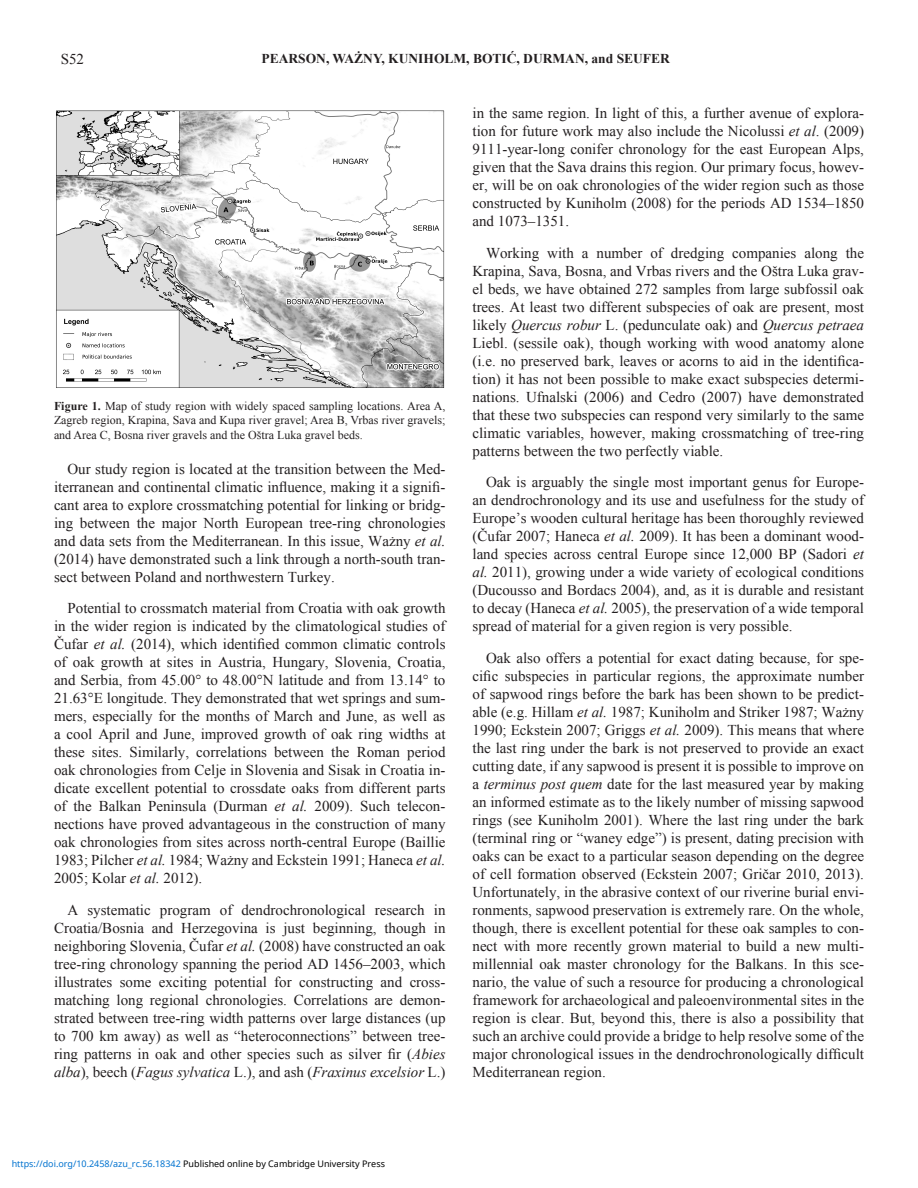
<style>
.page{position:relative;width:918px;height:1188px;background:#fff}
.page>*{position:absolute;margin:0;border:0;box-sizing:border-box;transform-origin:0 0}
.Body{font:15px/18px "Times New Roman";color:#231f20;text-align:justify}
.t1{font:700 13.5px "Times New Roman";color:#231f20}
.Fig__caption{font:12px/14.4px "Times New Roman";color:#231f20;text-align:justify}
.t2{font:9px "Noto Sans";color:#000}
.s1{font-weight:700}
.s2{font-style:italic}
.s3{color:#0172cf}
</style>
<div class="page">
<img style="left:56px;top:110px;width:389px;height:278px">
<p class="Body" style="left:61px;top:50px;width:25px">S52</p>
<p class="t1" style="left:262px;top:49px;width:410px">PEARSON, WAŻNY, KUNIHOLM, BOTIĆ, DURMAN, and SEUFER</p>
<p class="Fig__caption" style="left:54px;top:399px;width:393px"><span class="s1">Figure 1.</span> Map of study region with widely spaced sampling locations. Area A, Zagreb region, Krapina, Sava and Kupa river gravel; Area B, Vrbas river gravels; and Area C, Bosna river gravels and the Oštra Luka gravel beds.</p>
<p class="Body" style="left:54px;top:459px;width:393px;text-indent:14px">Our study region is located at the transition between the Med&shy;iterranean and continental climatic influence, making it a signifi&shy;cant area to explore crossmatching potential for linking or bridg&shy;ing between the major North European tree-ring chronologies and data sets from the Mediterranean. In this issue, Ważny <span class="s2">et al. </span>(2014) have demonstrated such a link through a north-south tran&shy;sect between Poland and northwestern Turkey.</p>
<p class="Body" style="left:54px;top:599px;width:393px;text-indent:14px">Potential to crossmatch material from Croatia with oak growth in the wider region is indicated by the climatological studies of Čufar <span class="s2">et al.</span> (2014), which identified common climatic controls of oak growth at sites in Austria, Hungary, Slovenia, Croatia, and Serbia, from 45.00° to 48.00°N latitude and from 13.14° to 21.63°E longitude. They demonstrated that wet springs and sum&shy;mers, especially for the months of March and June, as well as a cool April and June, improved growth of oak ring widths at these sites. Similarly, correlations between the Roman period oak chronologies from Celje in Slovenia and Sisak in Croatia in&shy;dicate excellent potential to crossdate oaks from different parts of the Balkan Peninsula (Durman <span class="s2">et al.</span> 2009). Such telecon&shy;nections have proved advantageous in the construction of many oak chronologies from sites across north-central Europe (Baillie 1983; Pilcher <span class="s2">et al.</span> 1984; Ważny and Eckstein 1991; Haneca <span class="s2">et al.<br></span>2005; Kolar <span class="s2">et al.</span> 2012).</p>
<p class="Body" style="left:54px;top:900px;width:393px;text-indent:14px">A systematic program of dendrochronological research in Croatia/Bosnia and Herzegovina is just beginning, though in neighboring Slovenia, Čufar <span class="s2">et al.</span> (2008) have constructed an oak tree-ring chronology spanning the period AD 1456–2003, which illustrates some exciting potential for constructing and cross&shy;matching long regional chronologies. Correlations are demon&shy;strated between tree-ring width patterns over large distances (up to 700 km away) as well as “heteroconnections” between tree&shy;ring patterns in oak and other species such as silver fir (<span class="s2">Abies alba</span>), beech (<span class="s2">Fagus sylvatica</span> L.), and ash (<span class="s2">Fraxinus excelsior</span> L.)</p>
<p class="Body" style="left:472px;top:104px;width:393px">in the same region. In light of this, a further avenue of explora&shy;tion for future work may also include the Nicolussi <span class="s2">et al</span>. (2009)<br>9111-year-long conifer chronology for the east European Alps, given that the Sava drains this region. Our primary focus, howev&shy;er, will be on oak chronologies of the wider region such as those constructed by Kuniholm (2008) for the periods AD 1534–1850 and 1073–1351.</p>
<p class="Body" style="left:472px;top:244px;width:393px;text-indent:14px">Working with a number of dredging companies along the Krapina, Sava, Bosna, and Vrbas rivers and the Oštra Luka grav&shy;el beds, we have obtained 272 samples from large subfossil oak trees. At least two different subspecies of oak are present, most likely <span class="s2">Quercus robur</span> L. (pedunculate oak) and <span class="s2">Quercus petraea </span>Liebl. (sessile oak), though working with wood anatomy alone (i.e. no preserved bark, leaves or acorns to aid in the identifica&shy;tion) it has not been possible to make exact subspecies determi&shy;nations. Ufnalski (2006) and Cedro (2007) have demonstrated that these two subspecies can respond very similarly to the same climatic variables, however, making crossmatching of tree-ring patterns between the two perfectly viable.</p>
<p class="Body" style="left:472px;top:473px;width:393px;text-indent:14px">Oak is arguably the single most important genus for Europe&shy;an dendrochronology and its use and usefulness for the study of Europe’s wooden cultural heritage has been thoroughly reviewed (Čufar 2007; Haneca <span class="s2">et al.</span> 2009). It has been a dominant wood&shy;land species across central Europe since 12,000 BP (Sadori <span class="s2">et al.</span> 2011), growing under a wide variety of ecological conditions (Ducousso and Bordacs 2004), and, as it is durable and resistant to decay (Haneca <span class="s2">et al.</span> 2005), the preservation of a wide temporal spread of material for a given region is very possible.</p>
<p class="Body" style="left:472px;top:649px;width:393px;text-indent:14px">Oak also offers a potential for exact dating because, for spe&shy;cific subspecies in particular regions, the approximate number of sapwood rings before the bark has been shown to be predict&shy;able (e.g. Hillam <span class="s2">et al.</span> 1987; Kuniholm and Striker 1987; Ważny 1990; Eckstein 2007; Griggs <span class="s2">et al.</span> 2009). This means that where the last ring under the bark is not preserved to provide an exact cutting date, if any sapwood is present it is possible to improve on a <span class="s2">terminus post quem</span> date for the last measured year by making an informed estimate as to the likely number of missing sapwood rings (see Kuniholm 2001). Where the last ring under the bark (terminal ring or “waney edge”) is present, dating precision with oaks can be exact to a particular season depending on the degree of cell formation observed (Eckstein 2007; Gričar 2010, 2013).<br>Unfortunately, in the abrasive context of our riverine burial envi&shy;ronments, sapwood preservation is extremely rare. On the whole, though, there is excellent potential for these oak samples to con&shy;nect with more recently grown material to build a new multi&shy;millennial oak master chronology for the Balkans. In this sce&shy;nario, the value of such a resource for producing a chronological framework for archaeological and paleoenvironmental sites in the region is clear. But, beyond this, there is also a possibility that such an archive could provide a bridge to help resolve some of the major chronological issues in the dendrochronologically difficult Mediterranean region.</p>
<p class="t2" style="left:12px;top:1157px;width:375px"><span class="s3">https://doi.org/10.2458/azu_rc.56.18342</span> Published online by Cambridge University Press</p>
</div>
